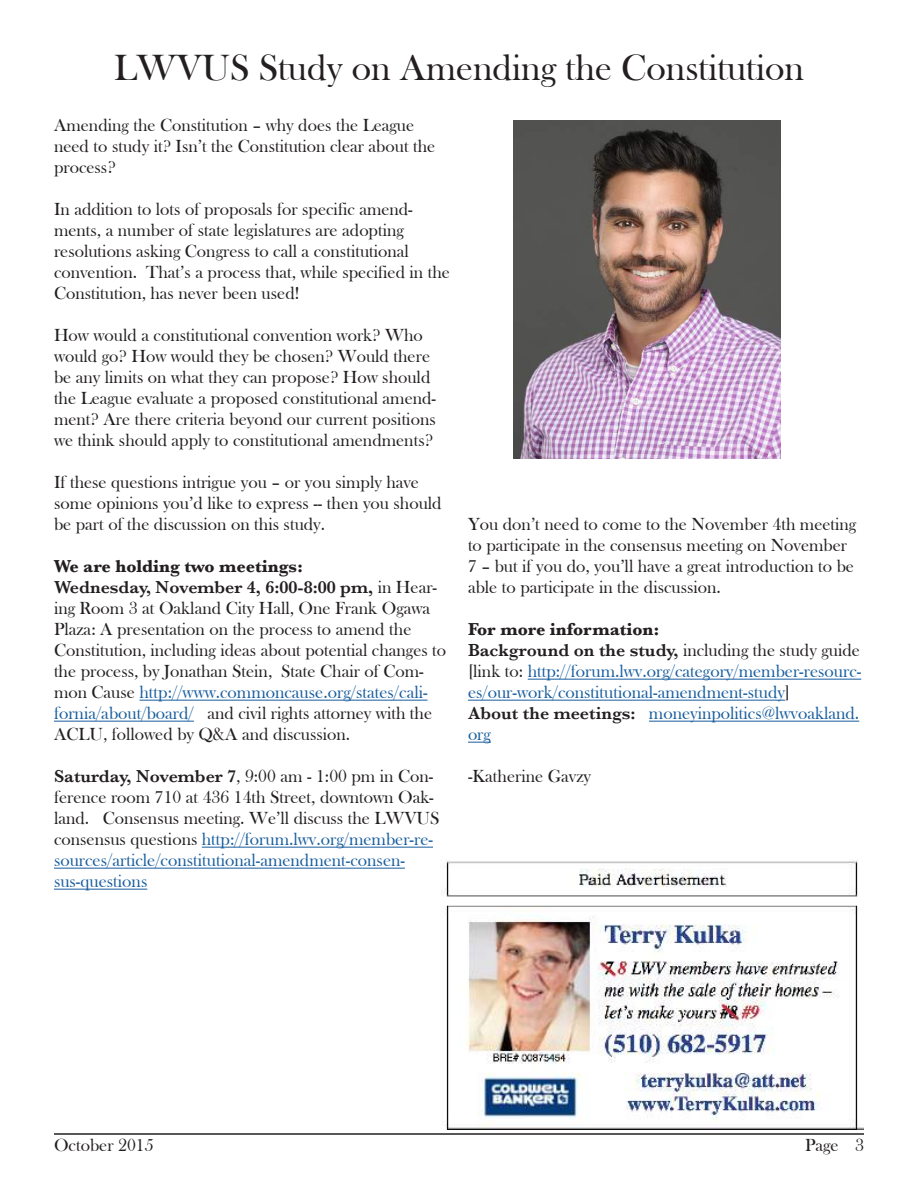
<style>
.page{position:relative;width:918px;height:1188px;background:#fff}
.page>*{position:absolute;margin:0;border:0;box-sizing:border-box;transform-origin:0 0}
.t1{font:37.5px "Bask Old Face";color:#231f20}
.t2{font:18px/21px "Bask Old Face";color:#231f20}
.t3{font:18px/21px "Bask Old Face";color:#175d9e}
.t4{font:600 18px/21px "Baskerville";color:#231f20}
.t5{font:700 18px "Baskerville";color:#231f20}
.s1{font-weight:700}
.s2{font-family:"Bask Old Face";font-weight:400}
.s3{color:#175d9e}
.s4{font-family:"Baskerville";font-weight:600}
.s5{font-family:"Baskerville";font-weight:600;color:#231f20}
.s6{color:#231f20}
</style>
<div class="page">
<hr style="left:54px;top:1133px;width:810px;height:2px;background:#231f20">
<hr style="left:140px;top:700px;width:288px;height:1px;background:#175d9e">
<hr style="left:54px;top:721px;width:140px;height:1px;background:#175d9e">
<hr style="left:202px;top:847px;width:231px;height:1px;background:#175d9e">
<hr style="left:54px;top:868px;width:351px;height:1px;background:#175d9e">
<hr style="left:54px;top:889px;width:93px;height:1px;background:#175d9e">
<hr style="left:528px;top:679px;width:333px;height:1px;background:#175d9e">
<hr style="left:468px;top:700px;width:317px;height:1px;background:#175d9e">
<hr style="left:649px;top:721px;width:210px;height:1px;background:#175d9e">
<svg style="left:468px;top:742px;width:23px;height:1px"></svg>
<img style="left:441px;top:859px;width:423px;height:271px">
<img style="left:514px;top:121px;width:266px;height:338px">
<h1 class="t1" style="left:114px;top:47px;width:692px">LWVUS Study on Amending the Constitution</h1>
<p class="t2" style="left:54px;top:115px;width:383px">Amending the Constitution – why does the League need to study it? Isn’t the Constitution clear about the process?</p>
<p class="t2" style="left:54px;top:199px;width:398px">In addition to lots of proposals for specific amend&shy;ments, a number of state legislatures are adopting resolutions asking Congress to call a constitutional convention. That’s a process that, while specified in the Constitution, has never been used!</p>
<p class="t2" style="left:54px;top:325px;width:384px">How would a constitutional convention work? Who would go? How would they be chosen? Would there be any limits on what they can propose? How should the League evaluate a proposed constitutional amend&shy;ment? Are there criteria beyond our current positions we think should apply to constitutional amendments?</p>
<p class="t2" style="left:54px;top:472px;width:389px">If these questions intrigue you – or you simply have some opinions you’d like to express -- then you should be part of the discussion on this study.</p>
<p class="t4" style="left:54px;top:556px;width:385px"><span class="s1">We are holding two meetings:<br></span>Wednesday, November 4, 6:00-8:00 pm, <span class="s2">in Hear-</span></p>
<p class="t2" style="left:54px;top:598px;width:394px">ing Room 3 at Oakland City Hall, One Frank Ogawa Plaza: A presentation on the process to amend the Constitution, including ideas about potential changes to the process, by Jonathan Stein, State Chair of Com&shy;mon Cause <span class="s3">http://www.commoncause.org/states/cali&shy;fornia/about/board/</span> and civil rights attorney with the ACLU, followed by Q&amp;A and discussion.</p>
<p class="t2" style="left:54px;top:766px;width:387px"><span class="s4">Saturday, November 7</span>, 9:00 am - 1:00 pm in Con&shy;ference room 710 at 436 14th Street, downtown Oak&shy;land. Consensus meeting. We’ll discuss the LWVUS consensus questions <span class="s3">http://forum.lwv.org/member-re&shy;sources/article/constitutional-amendment-consen&shy;sus-questions</span></p>
<p class="t2" style="left:468px;top:514px;width:390px">You don’t need to come to the November 4th meeting to participate in the consensus meeting on November 7 – but if you do, you’ll have a great introduction to be able to participate in the discussion.</p>
<p class="t5" style="left:468px;top:617px;width:193px">For more information:</p>
<p class="t3" style="left:468px;top:640px;width:395px"><span class="s5">Background on the study,</span> <span class="s6">including the study guide [link to:</span> http://forum.lwv.org/category/member-resourc&shy;es/our-work/constitutional-amendment-study<span class="s6">]<br></span><span class="s5">About the meetings:</span> moneyinpolitics@lwvoakland. org</p>
<p class="t2" style="left:468px;top:766px;width:125px">-Katherine Gavzy</p>
<p class="t2" style="left:54px;top:1135px;width:101px">October 2015</p>
<p class="t2" style="left:805px;top:1135px;width:60px">Page 3</p>
</div>
